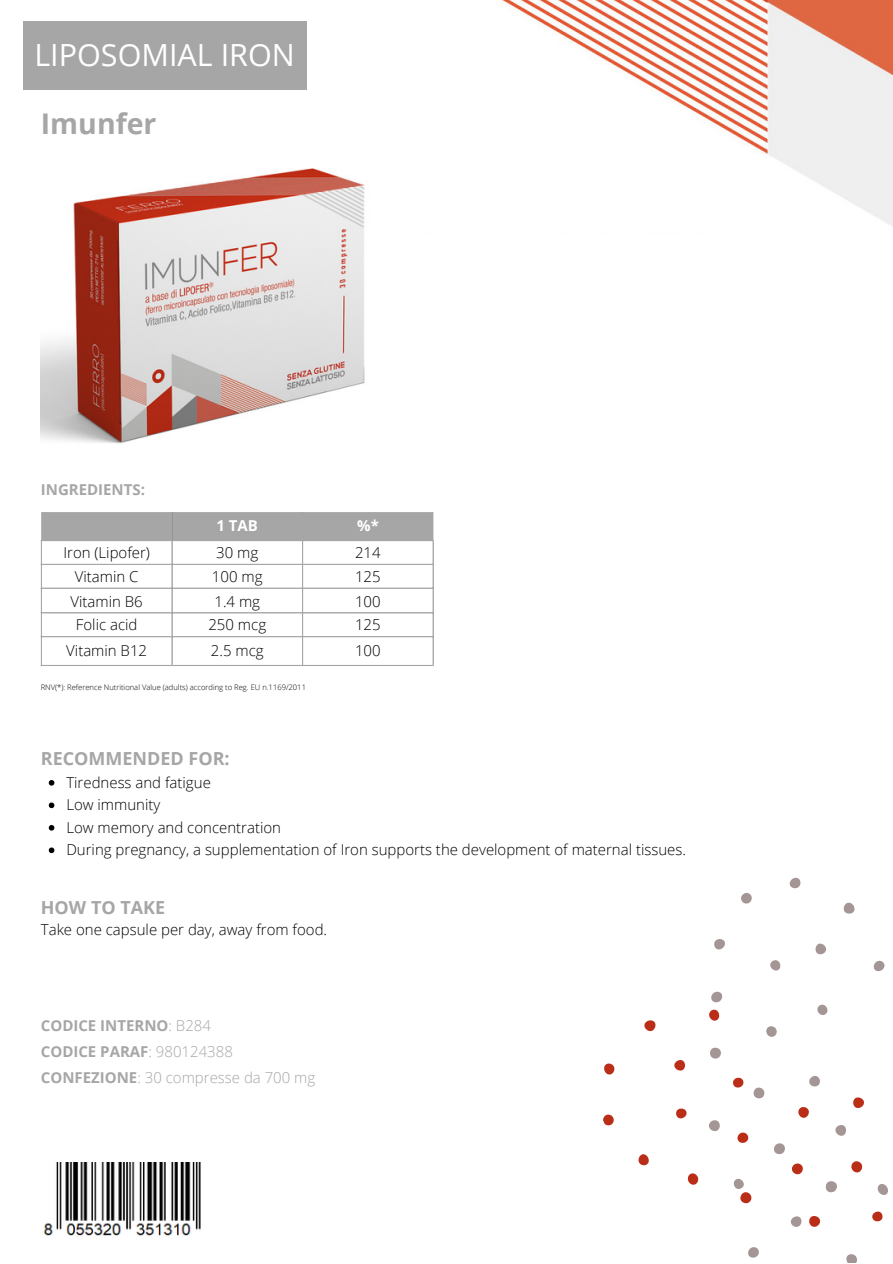
<style>
.page{position:relative;width:893px;height:1264px;background:#fff}
.page>*{position:absolute;margin:0;border:0;box-sizing:border-box;transform-origin:0 0}
.t1{font:30.6px "Open Sans";color:#fff}
.t2{font:700 28.5px "Open Sans";color:#a6a6a6}
.t3{font:700 18px "Open Sans";color:#a6a6a6}
.t4{font:300 15px/22.5px "Open Sans";color:#000}
.t5{font:700 15px/25.8px "Open Sans";color:#a6a6a6}
.t6{font:700 15px "Open Sans";color:#fff}
.t7{font:300 7.65px "Open Sans";color:#000}
.s1{font-weight:300}
</style>
<div class="page">
<img style="left:306px;top:0;width:586px;height:226px">
<div style="left:23px;top:21px;width:283px;height:69px;background:#a6a6a6"></div>
<div style="left:41px;top:512px;width:392px;height:28px;background:#a6a6a6"></div>
<hr style="left:41px;top:541px;width:1px;height:124px;background:#a6a6a6">
<hr style="left:171px;top:512px;width:1px;height:153px;background:#a6a6a6">
<hr style="left:302px;top:512px;width:1px;height:153px;background:#a6a6a6">
<hr style="left:432px;top:541px;width:1px;height:124px;background:#a6a6a6">
<hr style="left:41px;top:540px;width:392px;height:1px;background:#a6a6a6">
<hr style="left:41px;top:564px;width:392px;height:1px;background:#a6a6a6">
<hr style="left:41px;top:587px;width:392px;height:1px;background:#a6a6a6">
<hr style="left:41px;top:612px;width:392px;height:1px;background:#a6a6a6">
<hr style="left:41px;top:636px;width:392px;height:1px;background:#a6a6a6">
<hr style="left:41px;top:665px;width:392px;height:1px;background:#a6a6a6">
<img style="left:41px;top:123px;width:357px;height:320px">
<img style="left:43px;top:1162px;width:158px;height:74px">
<svg style="left:49px;top:780px;width:5px;height:5px"></svg>
<svg style="left:49px;top:802px;width:5px;height:6px"></svg>
<svg style="left:49px;top:825px;width:5px;height:5px"></svg>
<svg style="left:49px;top:847px;width:5px;height:6px"></svg>
<svg style="left:791px;top:1163px;width:12px;height:12px"></svg>
<svg style="left:872px;top:1211px;width:11px;height:11px"></svg>
<svg style="left:604px;top:1063px;width:11px;height:12px"></svg>
<svg style="left:733px;top:1077px;width:11px;height:11px"></svg>
<svg style="left:737px;top:1132px;width:12px;height:11px"></svg>
<svg style="left:676px;top:1108px;width:11px;height:11px"></svg>
<svg style="left:674px;top:1060px;width:11px;height:11px"></svg>
<svg style="left:798px;top:1107px;width:11px;height:11px"></svg>
<svg style="left:638px;top:1154px;width:11px;height:12px"></svg>
<svg style="left:603px;top:1114px;width:11px;height:12px"></svg>
<svg style="left:853px;top:1097px;width:11px;height:11px"></svg>
<svg style="left:851px;top:1161px;width:12px;height:12px"></svg>
<svg style="left:687px;top:1173px;width:12px;height:12px"></svg>
<svg style="left:644px;top:1020px;width:12px;height:12px"></svg>
<svg style="left:753px;top:1087px;width:12px;height:12px"></svg>
<svg style="left:733px;top:1178px;width:19px;height:26px"></svg>
<svg style="left:789px;top:877px;width:12px;height:12px"></svg>
<svg style="left:817px;top:1004px;width:11px;height:11px"></svg>
<svg style="left:710px;top:1047px;width:11px;height:12px"></svg>
<svg style="left:877px;top:1184px;width:11px;height:11px"></svg>
<svg style="left:766px;top:1026px;width:11px;height:11px"></svg>
<svg style="left:770px;top:960px;width:11px;height:11px"></svg>
<svg style="left:815px;top:943px;width:12px;height:12px"></svg>
<svg style="left:809px;top:1076px;width:11px;height:11px"></svg>
<svg style="left:714px;top:939px;width:11px;height:11px"></svg>
<svg style="left:873px;top:960px;width:12px;height:12px"></svg>
<svg style="left:709px;top:1120px;width:11px;height:12px"></svg>
<svg style="left:741px;top:893px;width:11px;height:11px"></svg>
<svg style="left:835px;top:1125px;width:11px;height:11px"></svg>
<svg style="left:774px;top:1143px;width:11px;height:12px"></svg>
<svg style="left:825px;top:1181px;width:12px;height:12px"></svg>
<svg style="left:709px;top:991px;width:14px;height:30px"></svg>
<svg style="left:790px;top:1216px;width:31px;height:11px"></svg>
<svg style="left:748px;top:1247px;width:11px;height:11px"></svg>
<svg style="left:843px;top:902px;width:12px;height:12px"></svg>
<svg style="left:846px;top:1254px;width:11px;height:8px"></svg>
<h1 class="t1" style="left:34px;top:34px;width:262px">LIPOSOMIAL IRON</h1>
<h2 class="t2" style="left:41px;top:103px;width:117px">Imunfer</h2>
<p class="t5" style="left:41px;top:476px;width:106px">INGREDIENTS:</p>
<p class="t6" style="left:216px;top:515px;width:43px">1 TAB</p>
<p class="t6" style="left:357px;top:515px;width:23px">%*</p>
<p class="t4" style="left:63px;top:541px;width:88px">Iron (Lipofer)</p>
<p class="t4" style="left:216px;top:541px;width:44px">30 mg</p>
<p class="t4" style="left:355px;top:541px;width:27px">214</p>
<p class="t4" style="left:75px;top:564px;width:65px">Vitamin C</p>
<p class="t4" style="left:212px;top:564px;width:52px">100 mg</p>
<p class="t4" style="left:355px;top:564px;width:27px">125</p>
<p class="t4" style="left:71px;top:589px;width:74px">Vitamin B6</p>
<p class="t4" style="left:214px;top:589px;width:47px">1.4 mg</p>
<p class="t4" style="left:355px;top:589px;width:27px">100</p>
<p class="t4" style="left:76px;top:613px;width:63px">Folic acid</p>
<p class="t4" style="left:208px;top:613px;width:59px">250 mcg</p>
<p class="t4" style="left:355px;top:613px;width:27px">125</p>
<p class="t4" style="left:66px;top:639px;width:82px">Vitamin B12</p>
<p class="t4" style="left:211px;top:639px;width:54px">2.5 mcg</p>
<p class="t4" style="left:355px;top:639px;width:27px">100</p>
<p class="t7" style="left:41px;top:682px;width:267px">RNV(*): Reference Nutritional Value (adults) according to Reg. EU n.1169/2011</p>
<p class="t3" style="left:41px;top:746px;width:190px">RECOMMENDED FOR:</p>
<p class="t4" style="left:66px;top:770px;width:621px">Tiredness and fatigue<br>Low immunity<br>Low memory and concentration<br>During pregnancy, a supplementation of Iron supports the development of maternal tissues.</p>
<p class="t3" style="left:41px;top:894px;width:126px">HOW TO TAKE</p>
<p class="t4" style="left:41px;top:917px;width:288px">Take one capsule per day, away from food.</p>
<p class="t5" style="left:41px;top:1012px;width:276px">CODICE INTERNO<span class="s1">: B284<br></span>CODICE PARAF<span class="s1">: 980124388<br></span>CONFEZIONE<span class="s1">: 30 compresse da 700 mg</span></p>
</div>
